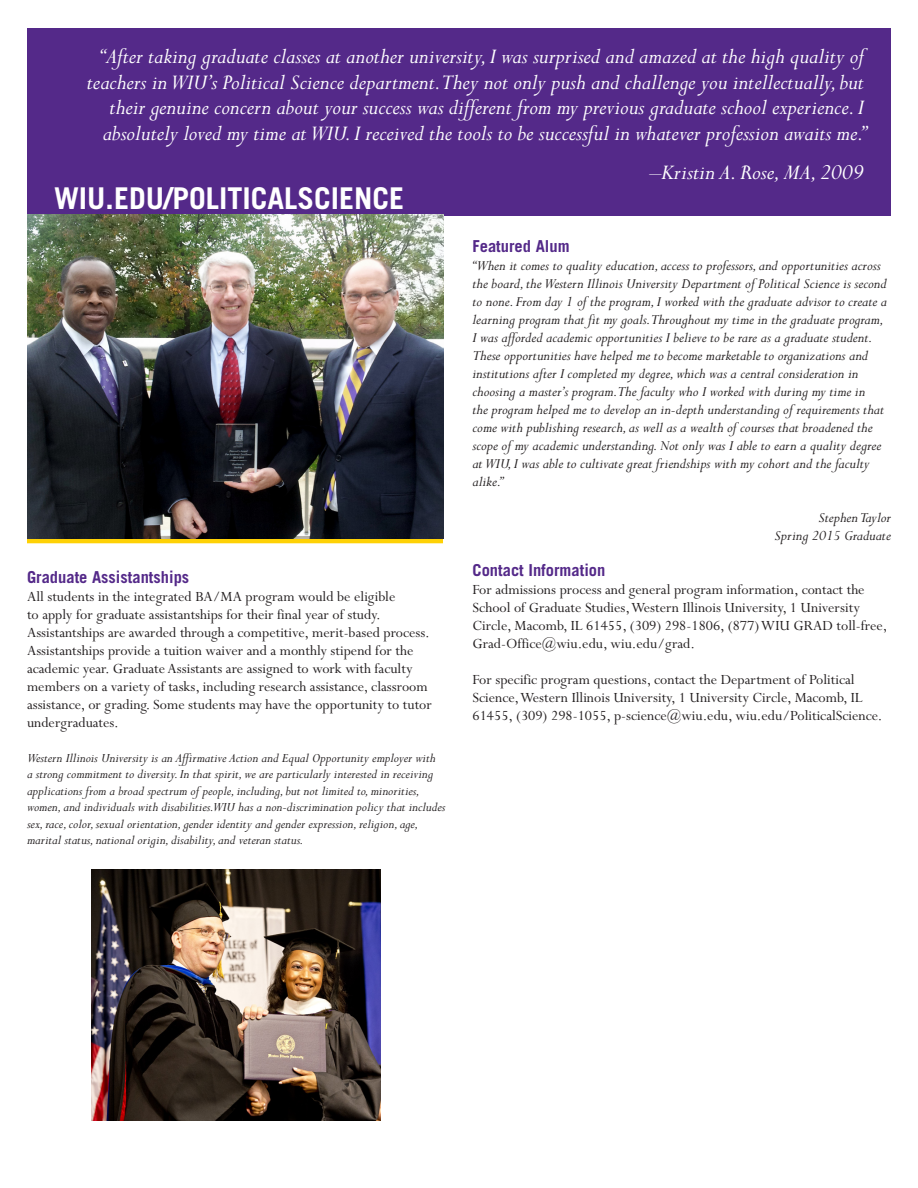
<style>
.page{position:relative;width:918px;height:1188px;background:#fff}
.page>*{position:absolute;margin:0;border:0;box-sizing:border-box;transform-origin:0 0}
.t1{font:700 30px "Trade Gothic";color:#fff}
.testimonial_quote{font:italic 24px/25.5px "Perpetua";color:#fff;text-align:right}
.Subhead_1_heading{font:700 16.5px "Trade Gothic";color:#542989}
.body___L_unordered{font:italic 15.75px/18px "Perpetua";color:#231f20}
.body___L_unordered-2{font:15.75px/18px "Perpetua";color:#231f20}
.AAEO_blurb{font:italic 14.25px/16.5px "Perpetua";color:#231f20}
</style>
<div class="page">
<svg style="left:27px;top:538px;width:416px;height:5px;background:#d1ad0b"></svg>
<div style="left:27px;top:28px;width:864px;height:188px;background:#542989"></div>
<img style="left:27px;top:214px;width:416px;height:324px">
<img style="left:92px;top:869px;width:289px;height:251px">
<p class="testimonial_quote" style="left:87px;top:45px;width:781px">“After taking graduate classes at another university, I was surprised and amazed at the high quality of teachers in WIU’s Political Science department.They not only push and challenge you intellectually, but their genuine concern about your success was different from my previous graduate school experience. I absolutely loved my time at WIU. I received the tools to be successful in whatever profession awaits me.”</p>
<p class="testimonial_quote" style="left:649px;top:160px;width:216px">–Kristin A. Rose, MA, 2009</p>
<h3 class="t1" style="left:54px;top:179px;width:352px">WIU.EDU/POLITICALSCIENCE</h3>
<p class="Subhead_1_heading" style="left:27px;top:567px;width:164px">Graduate Assistantships</p>
<p class="body___L_unordered-2" style="left:27px;top:588px;width:406px">All students in the integrated BA/MA program would be eligible<br>to apply for graduate assistantships for their final year of study.<br>Assistantships are awarded through a competitive, merit-based process.<br>Assistantships provide a tuition waiver and a monthly stipend for the academic year. Graduate Assistants are assigned to work with faculty members on a variety of tasks, including research assistance, classroom assistance, or grading. Some students may have the opportunity to tutor undergraduates.</p>
<p class="AAEO_blurb" style="left:27px;top:750px;width:420px">Western Illinois University is an Affirmative Action and Equal Opportunity employer with<br>a strong commitment to diversity. In that spirit, we are particularly interested in receiving applications from a broad spectrum of people, including, but not limited to, minorities, women, and individuals with disabilities.WIU has a non-discrimination policy that includes sex, race, color, sexual orientation, gender identity and gender expression, religion, age, marital status, national origin, disability, and veteran status.</p>
<p class="Subhead_1_heading" style="left:472px;top:236px;width:99px">Featured Alum</p>
<p class="body___L_unordered" style="left:472px;top:257px;width:416px">“When it comes to quality education, access to professors, and opportunities across the board, the Western Illinois University Department of Political Science is second to none. From day 1 of the program, I worked with the graduate advisor to create a learning program that fit my goals.Throughout my time in the graduate program, I was afforded academic opportunities I believe to be rare as a graduate student.<br>These opportunities have helped me to become marketable to organizations and institutions after I completed my degree, which was a central consideration in choosing a master’s program.The faculty who I worked with during my time in<br>the program helped me to develop an in-depth understanding of requirements that come with publishing research, as well as a wealth of courses that broadened the scope of my academic understanding. Not only was I able to earn a quality degree at WIU, I was able to cultivate great friendships with my cohort and the faculty alike.”</p>
<p class="body___L_unordered" style="left:775px;top:509px;width:118px;text-align:right">Stephen Taylor<br>Spring 2015 Graduate</p>
<p class="Subhead_1_heading" style="left:472px;top:560px;width:134px">Contact Information</p>
<p class="body___L_unordered-2" style="left:472px;top:581px;width:416px">For admissions process and general program information, contact the School of Graduate Studies,Western Illinois University, 1 University Circle, Macomb, IL 61455, (309) 298-1806, (877)WIU GRAD toll-free, Grad-Office@wiu.edu, wiu.edu/grad.</p>
<p class="body___L_unordered-2" style="left:472px;top:671px;width:411px">For specific program questions, contact the Department of Political<br>Science,Western Illinois University, 1 University Circle, Macomb, IL<br>61455, (309) 298-1055, p-science@wiu.edu, wiu.edu/PoliticalScience.</p>
</div>
